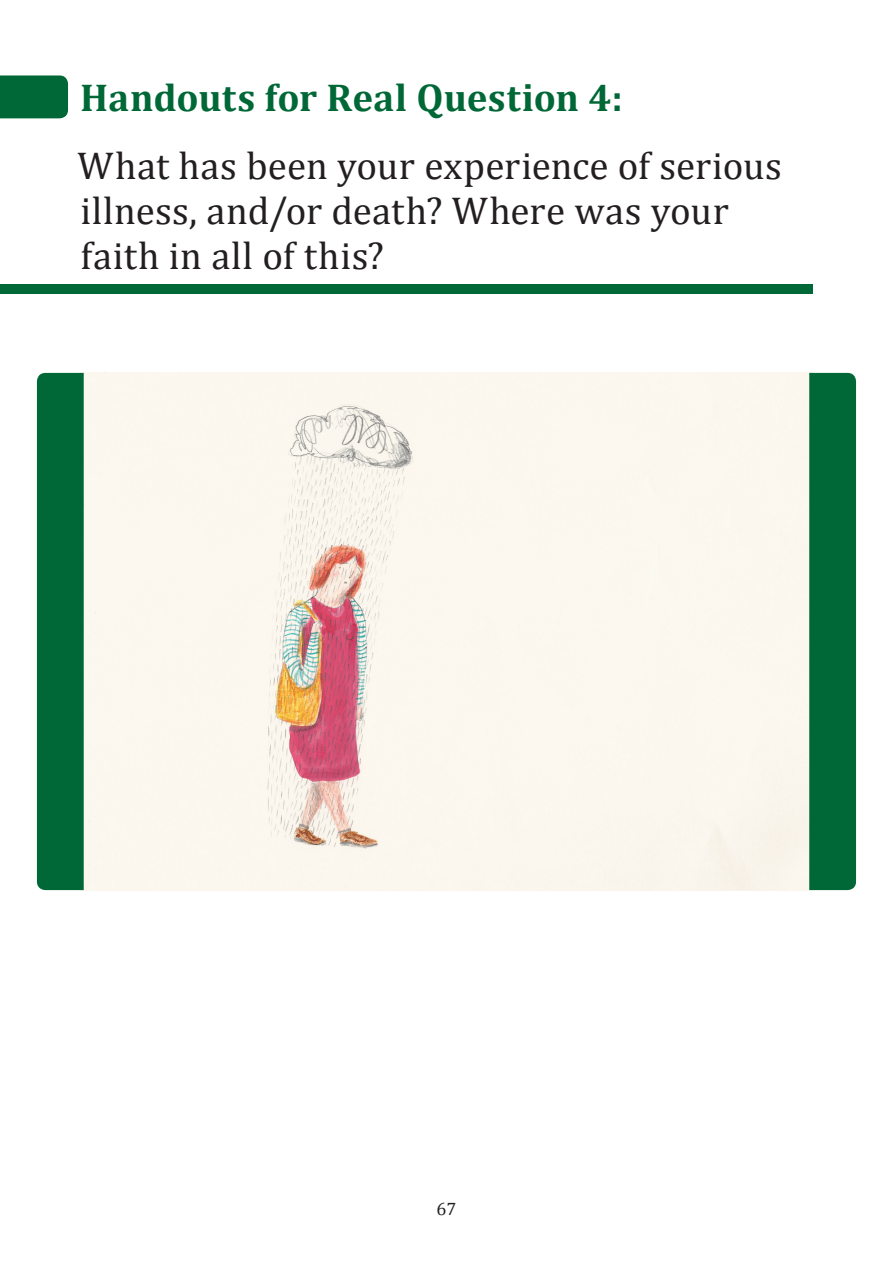
<style>
.page{position:relative;width:893px;height:1263px;background:#fff}
.page>*{position:absolute;margin:0;border:0;box-sizing:border-box;transform-origin:0 0}
.Chapter_Title{font:39px/45px "Cambria";letter-spacing:.01em;color:#231f20}
.Chapter_Title_2{font:700 39px "Cambria";color:#006836}
.t1{font:18px "Cambria";color:#231f20}
</style>
<div class="page">
<div style="left:84px;top:373px;width:725px;height:517px;background:#fbf7ee"></div>
<div style="left:809px;top:373px;width:47px;height:517px;background:#006836"></div>
<div style="left:37px;top:373px;width:47px;height:517px;background:#006836"></div>
<div style="left:0;top:284px;width:812px;height:9px;background:#006836"></div>
<div style="left:0;top:75px;width:68px;height:43px;background:#006836"></div>
<p class="Chapter_Title_2" style="left:80px;top:70px;width:544px">Handouts for Real Question 4:</p>
<p class="Chapter_Title" style="left:78px;top:143px;width:706px">What has been your experience of serious illness, and/or death? Where was your faith in all of this?</p>
<p class="t1" style="left:436px;top:1198px;width:22px">67</p>
</div>
